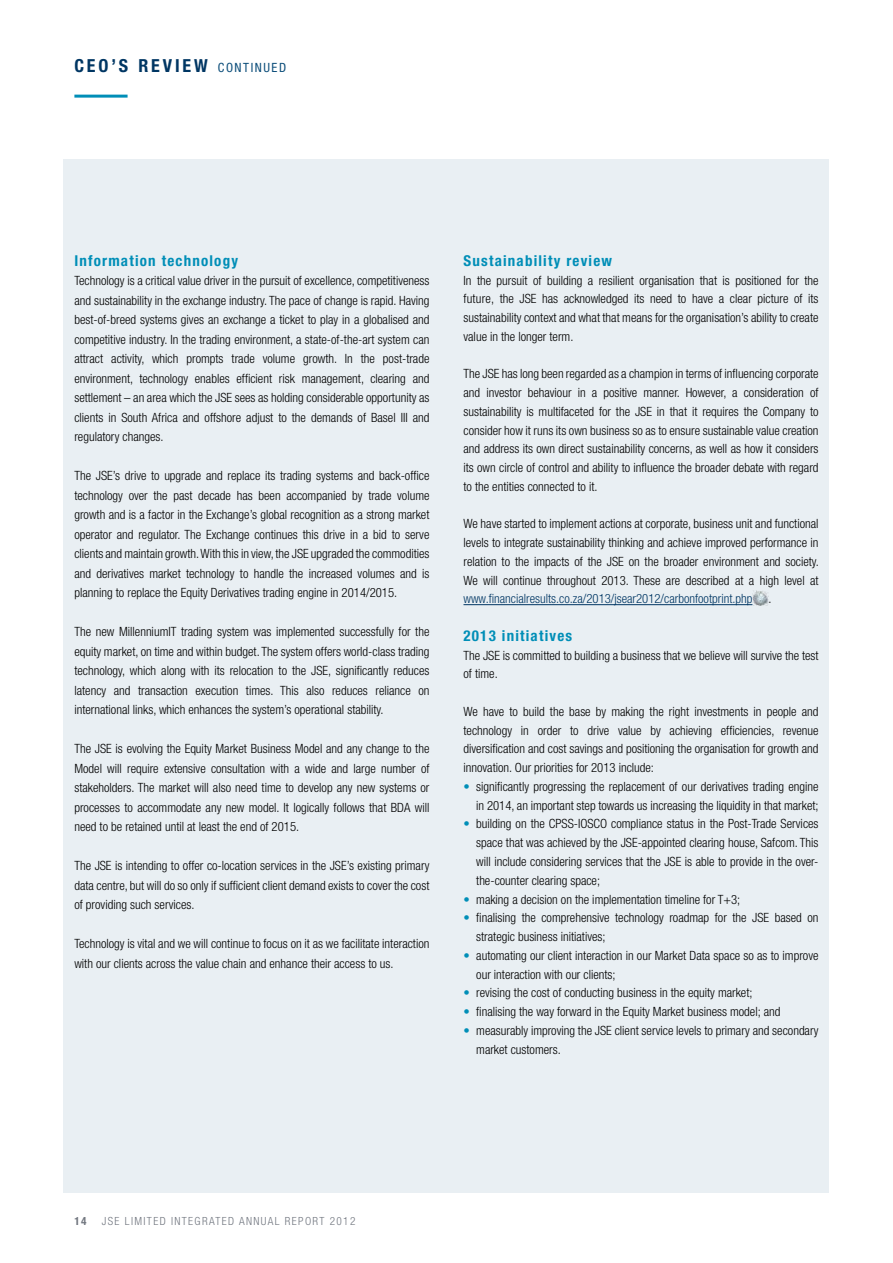
<style>
.page{position:relative;width:893px;height:1263px;background:#fff}
.page>*{position:absolute;margin:0;border:0;box-sizing:border-box;transform-origin:0 0}
.t1{font:700 condensed 18px "Helvetica Neue LT Std";color:#003663}
.t2{font:700 condensed 15px "Helvetica Neue LT Std";letter-spacing:.08em;color:#008eb7}
.t3{font:300 condensed 12.75px/19.5px "Helvetica Neue LT Std";color:#000;text-align:justify}
.t4{font:300 condensed 12.75px "Helvetica Neue LT Std";color:#003663}
.t5{font:condensed 12.75px "Helvetica Neue LT Std";letter-spacing:.12em;color:#0e4f7b}
.t6{font:300 condensed 11.25px "Helvetica Neue LT Std";letter-spacing:.12em;color:#727780}
.t7{font:700 condensed 11.25px "Helvetica Neue LT Std";color:#727780}
.s1{color:#008eb7}
</style>
<div class="page">
<div style="left:64px;top:159px;width:765px;height:1034px;background:#e9eff3"></div>
<hr style="left:74px;top:95px;width:54px;height:3px;background:#008eb7">
<hr style="left:463px;top:604px;width:289px;height:1px;background:#003663">
<img style="left:752px;top:590px;width:16px;height:15px">
<h1 class="t1" style="left:74px;top:55px;width:77px">CEO ’s REVIEW</h1>
<p class="t5" style="left:218px;top:60px;width:70px">CONT INUED</p>
<p class="t2" style="left:74px;top:251px;width:165px">Information technology</p>
<p class="t3" style="left:74px;top:271px;width:357px">Technology is a critical value driver in the pursuit of excellence, competitiveness and sustainability in the exchange industry. The pace of change is rapid. Having best-of-breed systems gives an exchange a ticket to play in a globalised and competitive industry. In the trading environment, a state-of-the-art system can attract activity, which prompts trade volume growth. In the post-trade environment, technology enables efficient risk management, clearing and settlement – an area which the JSE sees as holding considerable opportunity as clients in South Africa and offshore adjust to the demands of Basel III and regulatory changes.</p>
<p class="t3" style="left:74px;top:466px;width:357px">The JSE’s drive to upgrade and replace its trading systems and back-office technology over the past decade has been accompanied by trade volume growth and is a factor in the Exchange’s global recognition as a strong market operator and regulator. The Exchange continues this drive in a bid to serve clients and maintain growth. With this in view, the JSE upgraded the commodities and derivatives market technology to handle the increased volumes and is planning to replace the Equity Derivatives trading engine in 2014/2015.</p>
<p class="t3" style="left:74px;top:622px;width:357px">The new MillenniumIT trading system was implemented successfully for the equity market, on time and within budget. The system offers world-class trading technology, which along with its relocation to the JSE, significantly reduces latency and transaction execution times. This also reduces reliance on international links, which enhances the system’s operational stability.</p>
<p class="t3" style="left:74px;top:739px;width:357px">The JSE is evolving the Equity Market Business Model and any change to the Model will require extensive consultation with a wide and large number of stakeholders. The market will also need time to develop any new systems or processes to accommodate any new model. It logically follows that BDA will need to be retained until at least the end of 2015.</p>
<p class="t3" style="left:74px;top:856px;width:357px">The JSE is intending to offer co-location services in the JSE’s existing primary data centre, but will do so only if sufficient client demand exists to cover the cost of providing such services.</p>
<p class="t3" style="left:74px;top:934px;width:357px">Technology is vital and we will continue to focus on it as we facilitate interaction with our clients across the value chain and enhance their access to us.</p>
<p class="t2" style="left:463px;top:251px;width:150px">Sustainability review</p>
<p class="t3" style="left:463px;top:271px;width:357px;line-height:18.8px">In the pursuit of building a resilient organisation that is positioned for the future, the JSE has acknowledged its need to have a clear picture of its sustainability context and what that means for the organisation’s ability to create value in the longer term.</p>
<p class="t3" style="left:463px;top:364px;width:357px;line-height:18.8px">The JSE has long been regarded as a champion in terms of influencing corporate and investor behaviour in a positive manner. However, a consideration of sustainability is multifaceted for the JSE in that it requires the Company to consider how it runs its own business so as to ensure sustainable value creation and address its own direct sustainability concerns, as well as how it considers its own circle of control and ability to influence the broader debate with regard to the entities connected to it.</p>
<p class="t3" style="left:463px;top:514px;width:357px;line-height:18.8px">We have started to implement actions at corporate, business unit and functional levels to integrate sustainability thinking and achieve improved performance in relation to the impacts of the JSE on the broader environment and society.<br>We will continue throughout 2013. These are described at a high level at</p>
<p class="t4" style="left:463px;top:592px;width:290px">www.financialresults.co.za/2013/jsear2012/carbonfootprint.php</p>
<p class="t3" style="left:768px;top:589px;width:5px">.</p>
<p class="t2" style="left:463px;top:626px;width:110px">2013 initiatives</p>
<p class="t3" style="left:463px;top:646px;width:357px;line-height:18.8px">The JSE is committed to building a business that we believe will survive the test of time.</p>
<p class="t3" style="left:463px;top:702px;width:357px;line-height:18.8px">We have to build the base by making the right investments in people and technology in order to drive value by achieving efficiencies, revenue diversification and cost savings and positioning the organisation for growth and innovation. Our priorities for 2013 include:</p>
<p class="t3" style="left:463px;top:777px;width:357px;line-height:18.8px;text-align:right"><span class="s1">•</span> significantly progressing the replacement of our derivatives trading engine in 2014, an important step towards us increasing the liquidity in that market;</p>
<p class="t3" style="left:476px;top:814px;width:344px;line-height:18.8px;text-indent:-13px"><span class="s1">•</span> building on the CPSS-IOSCO compliance status in the Post-Trade Services space that was achieved by the JSE-appointed clearing house, Safcom. This will include considering services that the JSE is able to provide in the over&shy;the-counter clearing space;</p>
<p class="t3" style="left:463px;top:889px;width:278px"><span class="s1">•</span> making a decision on the implementation timeline for T+3;</p>
<p class="t3" style="left:476px;top:908px;width:344px;line-height:18.8px;text-indent:-13px"><span class="s1">•</span> finalising the comprehensive technology roadmap for the JSE based on strategic business initiatives;</p>
<p class="t3" style="left:476px;top:946px;width:344px;line-height:18.8px;text-indent:-13px"><span class="s1">•</span> automating our client interaction in our Market Data space so as to improve our interaction with our clients;</p>
<p class="t3" style="left:463px;top:983px;width:290px"><span class="s1">•</span> revising the cost of conducting business in the equity market;</p>
<p class="t3" style="left:463px;top:1002px;width:319px"><span class="s1">•</span> finalising the way forward in the Equity Market business model; and</p>
<p class="t3" style="left:476px;top:1021px;width:344px;line-height:18.8px;text-indent:-13px"><span class="s1">•</span> measurably improving the JSE client service levels to primary and secondary market customers.</p>
<p class="t7" style="left:74px;top:1214px;width:14px">14</p>
<p class="t6" style="left:102px;top:1214px;width:255px">JSE LIMITED INTEGRATED ANNUAL REPORT 2012</p>
</div>
